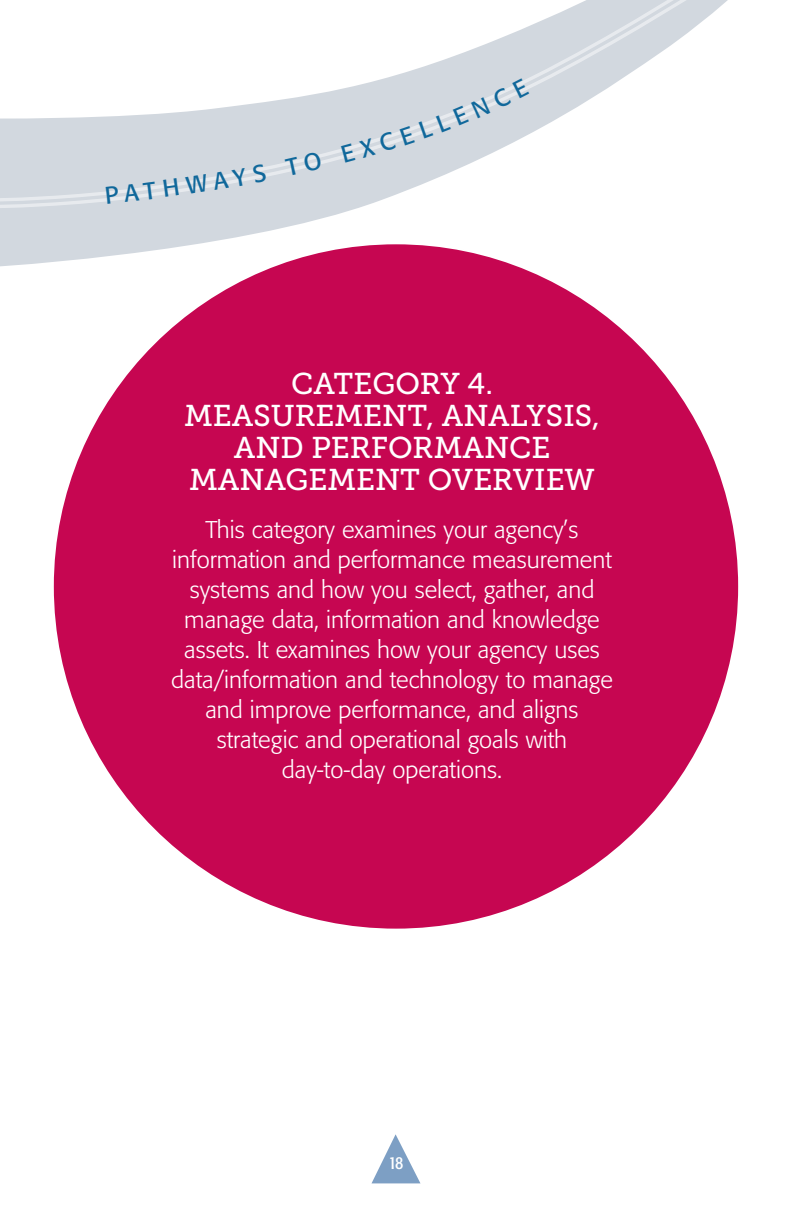
<style>
.page{position:relative;width:792px;height:1224px;background:#fff}
.page>*{position:absolute;margin:0;border:0;box-sizing:border-box;transform-origin:0 0}
.t1{font:30px/32px "Museo Slab 500";color:#fff;text-align:center}
.t2{font:300 24px/30px "Formata";color:#fff;text-align:center}
.t3{font:condensed 18px "Formata";color:#fff}
</style>
<div class="page">
<svg style="left:372px;top:1134px;width:48px;height:49px"></svg>
<div style="left:53px;top:243px;width:686px;height:687px;background:#c60651;border-radius:50%"></div>
<svg style="left:0;top:0;width:728px;height:269px"></svg>
<svg style="left:0;top:0;width:716px;height:214px"></svg>
<svg style="left:0;top:0;width:712px;height:207px"></svg>
<svg style="left:106px;top:181px;width:51px;height:23px"></svg>
<svg style="left:163px;top:178px;width:16px;height:19px"></svg>
<svg style="left:185px;top:164px;width:82px;height:30px"></svg>
<svg style="left:285px;top:152px;width:37px;height:24px"></svg>
<svg style="left:341px;top:78px;width:189px;height:85px"></svg>
<p class="t1" style="left:184px;top:368px;width:417px">CATEGORY 4.<br>MEASUREMENT, ANALYSIS,<br>AND PERFORMANCE<br>MANAGEMENT OVERVIEW</p>
<p class="t2" style="left:171px;top:515px;width:443px">This category examines your agency’s information and performance measurement systems and how you select, gather, and manage data, information and knowledge assets. It examines how your agency uses data/information and technology to manage and improve performance, and aligns strategic and operational goals with day-to-day operations.</p>
<p class="t3" style="left:389px;top:1152px;width:16px">18</p>
</div>
